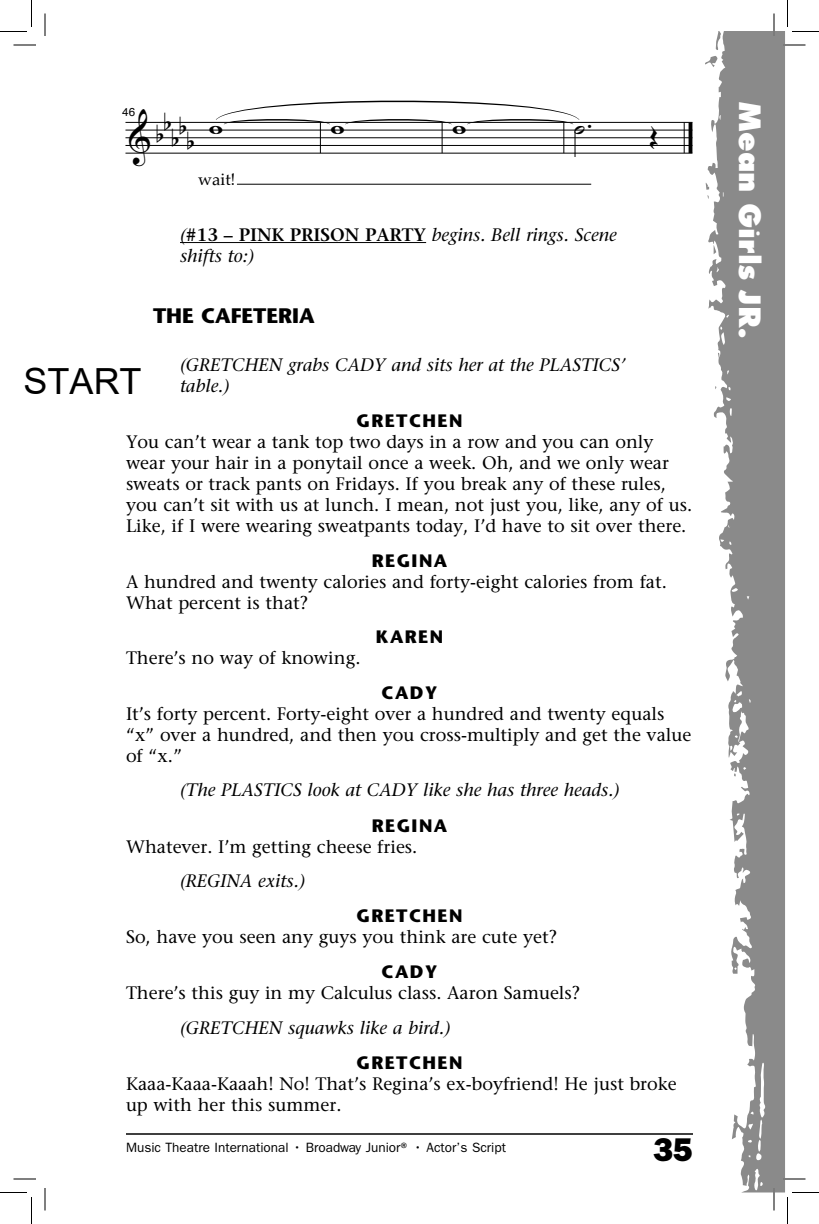
<style>
.page{position:relative;width:819px;height:1224px;background:#fff}
.page>*{position:absolute;margin:0;border:0;box-sizing:border-box;transform-origin:0 0}
.t1{font:36px "Arial";color:#000}
.t2{font:33px "ITC Franklin Gothic Std Hvy";color:#000}
.t3{font:30.75px "Maestro";color:#000}
.t4{font:900 30px "Futura";letter-spacing:.01em;color:#fff}
.t5{font:700 21px "Stone Sans Std";color:#000}
.t6{font:500 18px/21px "Stone Serif Std";color:#000}
.t7{font:italic 500 18px/21px "Stone Serif Std";color:#000}
.t8{font:700 18px "Stone Sans Std";letter-spacing:.08em;color:#000}
.t9{font:16.65px "Palatino";color:#000}
.t10{font:13.5px "ITC Franklin Gothic Std";color:#000}
.t11{font:11.55px "Helvetica";color:#000}
.s1{font-weight:600;font-style:normal}
</style>
<div class="page">
<hr style="left:126px;top:1133px;width:567px;height:2px;background:#000">
<svg style="left:708px;top:32px;width:77px;height:1160px;fill:#8a8a8a"></svg>
<svg style="left:716px;top:32px;width:5px;height:18px"></svg>
<svg style="left:727px;top:691px;width:15px;height:67px"></svg>
<svg style="left:705px;top:56px;width:13px;height:11px"></svg>
<svg style="left:744px;top:764px;width:7px;height:10px"></svg>
<svg style="left:724px;top:446px;width:2px;height:8px"></svg>
<svg style="left:708px;top:303px;width:3px;height:6px"></svg>
<svg style="left:728px;top:523px;width:3px;height:4px"></svg>
<svg style="left:734px;top:656px;width:4px;height:4px"></svg>
<svg style="left:709px;top:239px;width:9px;height:47px"></svg>
<svg style="left:730px;top:811px;width:5px;height:10px"></svg>
<svg style="left:706px;top:183px;width:3px;height:16px"></svg>
<hr style="left:180px;top:242px;width:246px;height:1px;background:#000">
<hr style="left:320px;top:122px;width:1px;height:31px;background:#000">
<hr style="left:442px;top:122px;width:1px;height:31px;background:#000">
<hr style="left:563px;top:122px;width:1px;height:31px;background:#000">
<hr style="left:689px;top:122px;width:3px;height:31px;background:#000">
<hr style="left:684px;top:122px;width:1px;height:31px;background:#000">
<hr style="left:125px;top:122px;width:567px;height:1px;background:#000">
<hr style="left:125px;top:130px;width:567px;height:1px;background:#000">
<hr style="left:125px;top:137px;width:567px;height:1px;background:#000">
<hr style="left:125px;top:145px;width:567px;height:1px;background:#000">
<hr style="left:125px;top:153px;width:567px;height:1px;background:#000">
<svg style="left:575px;top:131px;width:1px;height:26px"></svg>
<hr style="left:237px;top:184px;width:354px;height:1px;background:#000">
<svg style="left:216px;top:100px;width:363px;height:24px"></svg>
<hr style="left:783px;top:44px;width:23px;height:2px;background:#fff">
<hr style="left:783px;top:1178px;width:23px;height:2px;background:#fff">
<hr style="left:773px;top:14px;width:2px;height:22px;background:#fff">
<hr style="left:773px;top:1188px;width:2px;height:22px;background:#fff">
<svg style="left:14px;top:45px;width:22px;height:1px"></svg>
<svg style="left:783px;top:45px;width:23px;height:1px"></svg>
<svg style="left:14px;top:1179px;width:22px;height:1px"></svg>
<svg style="left:783px;top:1179px;width:23px;height:1px"></svg>
<svg style="left:45px;top:14px;width:1px;height:22px"></svg>
<svg style="left:45px;top:1188px;width:1px;height:22px"></svg>
<svg style="left:774px;top:14px;width:1px;height:22px"></svg>
<svg style="left:774px;top:1188px;width:1px;height:22px"></svg>
<svg style="left:0;top:0;width:32px;height:32px"></svg>
<svg style="left:0;top:1192px;width:32px;height:32px"></svg>
<svg style="left:787px;top:0;width:32px;height:32px"></svg>
<svg style="left:787px;top:1192px;width:32px;height:32px"></svg>
<p class="t11" style="left:122px;top:103px;width:14px">46</p>
<h3 class="t3" style="left:129px;top:109px;width:59px">&amp; bbbb</h3>
<h3 class="t3" style="left:209px;top:101px;width:14px">w</h3>
<p class="t9" style="left:198px;top:166px;width:39px">wait!</p>
<h3 class="t3" style="left:188px;top:117px;width:8px">b</h3>
<h3 class="t3" style="left:331px;top:101px;width:14px">w</h3>
<h3 class="t3" style="left:453px;top:101px;width:14px">w</h3>
<h3 class="t3" style="left:575px;top:101px;width:86px">ú. Œ</h3>
<p class="t7" style="left:180px;top:224px;width:438px">(<span class="s1">#13 – PINK PRISON PARTY</span> begins. Bell rings. Scene shifts to:)</p>
<p class="t5" style="left:153px;top:303px;width:163px">THE CAFETERIA</p>
<p class="t7" style="left:180px;top:355px;width:447px">(GRETCHEN grabs CADY and sits her at the PLASTICS’ table.)</p>
<p class="t8" style="left:357px;top:410px;width:107px">GRETCHEN</p>
<p class="t6" style="left:126px;top:432px;width:568px">You can’t wear a tank top two days in a row and you can only wear your hair in a ponytail once a week. Oh, and we only wear sweats or track pants on Fridays. If you break any of these rules, you can’t sit with us at lunch. I mean, not just you, like, any of us.<br>Like, if I were wearing sweatpants today, I’d have to sit over there.</p>
<p class="t8" style="left:372px;top:550px;width:77px">REGINA</p>
<p class="t6" style="left:126px;top:571px;width:542px">A hundred and twenty calories and forty-eight calories from fat.<br>What percent is that?</p>
<p class="t8" style="left:376px;top:626px;width:69px">KAREN</p>
<p class="t6" style="left:126px;top:648px;width:236px">There’s no way of knowing.</p>
<p class="t8" style="left:382px;top:682px;width:57px">CADY</p>
<p class="t6" style="left:126px;top:703px;width:567px">It’s forty percent. Forty-eight over a hundred and twenty equals “x” over a hundred, and then you cross-multiply and get the value of “x.”</p>
<p class="t7" style="left:180px;top:780px;width:441px">(The PLASTICS look at CADY like she has three heads.)</p>
<p class="t8" style="left:372px;top:815px;width:77px">REGINA</p>
<p class="t6" style="left:126px;top:836px;width:293px">Whatever. I’m getting cheese fries.</p>
<p class="t7" style="left:180px;top:871px;width:127px">(REGINA exits.)</p>
<p class="t8" style="left:357px;top:905px;width:107px">GRETCHEN</p>
<p class="t6" style="left:126px;top:926px;width:433px">So, have you seen any guys you think are cute yet?</p>
<p class="t8" style="left:382px;top:961px;width:57px">CADY</p>
<p class="t6" style="left:126px;top:983px;width:456px">There’s this guy in my Calculus class. Aaron Samuels?</p>
<p class="t7" style="left:180px;top:1017px;width:272px">(GRETCHEN squawks like a bird.)</p>
<p class="t8" style="left:357px;top:1052px;width:107px">GRETCHEN</p>
<p class="t6" style="left:126px;top:1073px;width:552px">Kaaa-Kaaa-Kaaah! No! That’s Regina’s ex-boyfriend! He just broke up with her this summer.</p>
<h1 class="t1" style="left:24px;top:356px;width:120px">START</h1>
<p class="t10" style="left:126px;top:1140px;width:382px">Music Theatre International • Broadway Junior® • Actor’s Script</p>
<h2 class="t2" style="left:653px;top:1130px;width:41px">35</h2>
<h3 class="t4" style="left:771px;top:102px;width:238px;rotate:90deg">Mean Girls JR.</h3>
</div>
